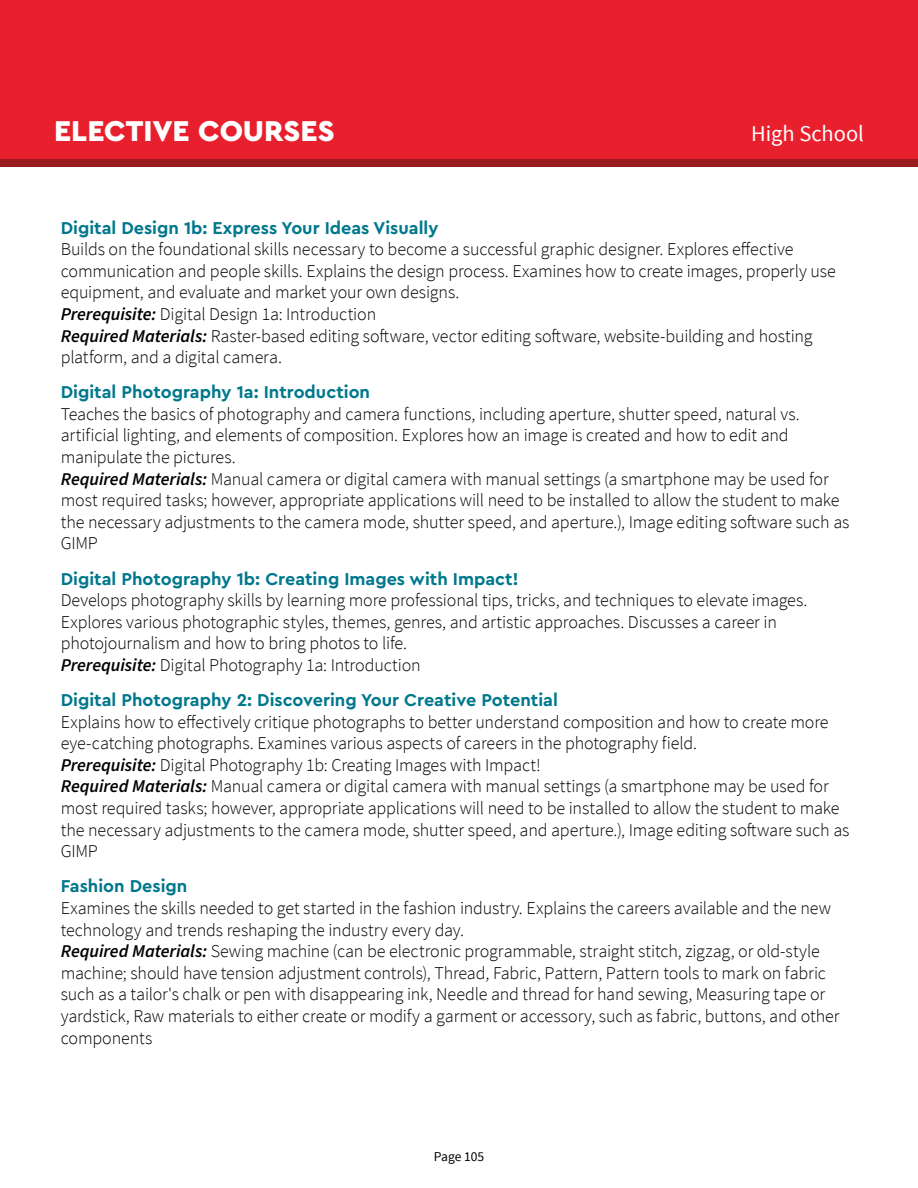
<style>
.page{position:relative;width:918px;height:1188px;background:#fff}
.page>*{position:absolute;margin:0;border:0;box-sizing:border-box;transform-origin:0 0}
.t1{font:900 30px "Cera Pro";color:#fff}
.t2{font:22.5px "Source Sans Pro";color:#fff}
.t3{font:300 18px/21.6px "Source Sans Pro";letter-spacing:-.01em;color:#000}
.t4{font:700 18px "Cera Pro";color:#00788c}
.t5{font:13.5px "Source Sans Pro";color:#000}
.s1{font-weight:600;font-style:italic}
</style>
<div class="page">
<div style="left:0;top:0;width:918px;height:159px;background:#e8202d"></div>
<div style="left:0;top:159px;width:918px;height:8px;background:#991d20"></div>
<h1 class="t1" style="left:54px;top:111px;width:282px">ELECTIVE COURSES</h1>
<p class="t2" style="left:751px;top:120px;width:114px">High School</p>
<p class="t4" style="left:61px;top:216px;width:379px">Digital Design 1b: Express Your Ideas Visually</p>
<p class="t3" style="left:61px;top:238px;width:777px">Builds on the foundational skills necessary to become a successful graphic designer. Explores effective communication and people skills. Explains the design process. Examines how to create images, properly use equipment, and evaluate and market your own designs.<br><span class="s1">Prerequisite:</span> Digital Design 1a: Introduction<br><span class="s1">Required Materials:</span> Raster-based editing software, vector editing software, website-building and hosting platform, and a digital camera.</p>
<p class="t4" style="left:61px;top:380px;width:311px">Digital Photography 1a: Introduction</p>
<p class="t3" style="left:61px;top:403px;width:790px">Teaches the basics of photography and camera functions, including aperture, shutter speed, natural vs. artificial lighting, and elements of composition. Explores how an image is created and how to edit and manipulate the pictures.<br><span class="s1">Required Materials:</span> Manual camera or digital camera with manual settings (a smartphone may be used for most required tasks; however, appropriate applications will need to be installed to allow the student to make the necessary adjustments to the camera mode, shutter speed, and aperture.), Image editing software such as GIMP</p>
<p class="t4" style="left:61px;top:567px;width:460px">Digital Photography 1b: Creating Images with Impact!</p>
<p class="t3" style="left:61px;top:589px;width:748px">Develops photography skills by learning more professional tips, tricks, and techniques to elevate images.<br>Explores various photographic styles, themes, genres, and artistic approaches. Discusses a career in photojournalism and how to bring photos to life.<br><span class="s1">Prerequisite:</span> Digital Photography 1a: Introduction</p>
<p class="t4" style="left:61px;top:688px;width:499px">Digital Photography 2: Discovering Your Creative Potential</p>
<p class="t3" style="left:61px;top:711px;width:790px">Explains how to effectively critique photographs to better understand composition and how to create more eye-catching photographs. Examines various aspects of careers in the photography field.<br><span class="s1">Prerequisite:</span> Digital Photography 1b: Creating Images with Impact!<br><span class="s1">Required Materials:</span> Manual camera or digital camera with manual settings (a smartphone may be used for most required tasks; however, appropriate applications will need to be installed to allow the student to make the necessary adjustments to the camera mode, shutter speed, and aperture.), Image editing software such as GIMP</p>
<p class="t4" style="left:61px;top:874px;width:128px">Fashion Design</p>
<p class="t3" style="left:61px;top:897px;width:780px">Examines the skills needed to get started in the fashion industry. Explains the careers available and the new technology and trends reshaping the industry every day.<br><span class="s1">Required Materials:</span> Sewing machine (can be electronic programmable, straight stitch, zigzag, or old-style machine; should have tension adjustment controls), Thread, Fabric, Pattern, Pattern tools to mark on fabric such as a tailor's chalk or pen with disappearing ink, Needle and thread for hand sewing, Measuring tape or yardstick, Raw materials to either create or modify a garment or accessory, such as fabric, buttons, and other components</p>
<p class="t5" style="left:434px;top:1148px;width:52px">Page 105</p>
</div>
